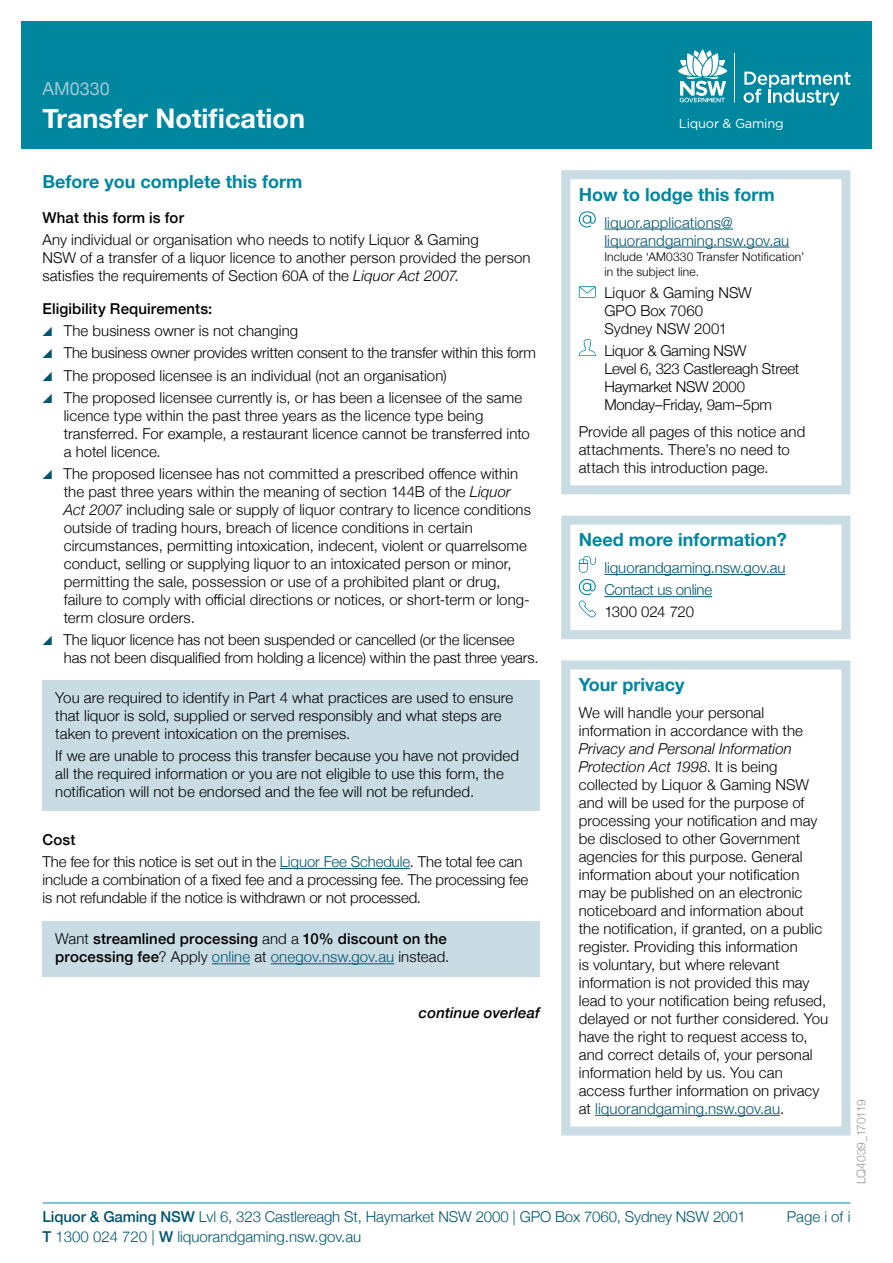
<style>
.page{position:relative;width:893px;height:1263px;background:#fff}
.page>*{position:absolute;margin:0;border:0;box-sizing:border-box;transform-origin:0 0}
.t1{font:700 27px "Helvetica Neue";color:#fff}
.Information_Page__In{font:700 18px "Helvetica Neue";color:#0087a0}
.t2{font:18px "Helvetica Neue";color:#a4c7d4}
.Info_Page__Boxes_Bod{font:300 15px/18px "Helvetica Neue";letter-spacing:.005em;color:#000}
.Body_Copy__forms{font:300 15px/18px "Helvetica Neue";color:#000}
.P3___Notes_box_body{font:300 15px/18px "Helvetica Neue";letter-spacing:.005em;color:#000}
.Info_Page_Boxes_Body{font:300 15px/18px "Helvetica Neue";letter-spacing:-.005em;color:#005570}
.Info_Page_Boxes_Body-2{font:300 15px/18px "Helvetica Neue";letter-spacing:-.01em;color:#000}
.P3___Notes_box_body-2{font:500 15px/18px "Helvetica Neue";letter-spacing:.01em;color:#000}
.Information_Page__Su{font:500 15px "Helvetica Neue";letter-spacing:.01em;color:#000}
.Form_Field__Body_abo{font:italic 500 15px "Helvetica Neue";letter-spacing:.01em;color:#000}
.t3{font:12.9px "Gotham";letter-spacing:-.02em;color:#fff}
.Info_Page_Boxes_Body-3{font:300 12px/15px "Helvetica Neue";letter-spacing:.015em;color:#000}
.t4{font:300 12px "Helvetica Neue";letter-spacing:-.02em;color:#939598}
.s1{font-style:italic}
.s2{color:#005570}
.s3{font-weight:300}
.s4{font-weight:300;color:#005570}
.s5{font-weight:500}
</style>
<div class="page">
<div style="left:21px;top:21px;width:851px;height:128px;background:#0087a0"></div>
<hr style="left:43px;top:1202px;width:807px;height:1px;background:#0087a0">
<svg style="left:744px;top:72px;width:106px;height:34px"></svg>
<svg style="left:678px;top:49px;width:49px;height:53px"></svg>
<hr style="left:734px;top:53px;width:1px;height:50px;background:#fff">
<hr style="left:595px;top:1115px;width:185px;height:1px;background:#005570">
<div style="left:561px;top:660px;width:289px;height:475px;border:9px solid #c9dce4"></div>
<hr style="left:604px;top:574px;width:182px;height:1px;background:#005570">
<hr style="left:604px;top:596px;width:108px;height:1px;background:#005570">
<svg style="left:579px;top:556px;width:17px;height:17px"></svg>
<svg style="left:579px;top:579px;width:17px;height:38px"></svg>
<div style="left:561px;top:516px;width:289px;height:123px;border:9px solid #c9dce4"></div>
<hr style="left:604px;top:229px;width:129px;height:1px;background:#005570">
<hr style="left:604px;top:247px;width:185px;height:1px;background:#005570">
<svg style="left:579px;top:211px;width:17px;height:17px"></svg>
<svg style="left:579px;top:286px;width:17px;height:12px"></svg>
<svg style="left:579px;top:339px;width:17px;height:17px"></svg>
<div style="left:561px;top:170px;width:289px;height:324px;border:9px solid #c9dce4"></div>
<div style="left:43px;top:680px;width:497px;height:72px;background:#c9dce4"></div>
<div style="left:43px;top:738px;width:497px;height:73px;background:#c9dce4"></div>
<hr style="left:280px;top:868px;width:130px;height:1px;background:#005570">
<div style="left:43px;top:921px;width:497px;height:55px;background:#c9dce4"></div>
<hr style="left:212px;top:963px;width:38px;height:1px;background:#005570">
<hr style="left:271px;top:963px;width:123px;height:1px;background:#005570">
<p class="t2" style="left:43px;top:76px;width:69px">AM0330</p>
<h1 class="t1" style="left:43px;top:97px;width:264px">Transfer Notification</h1>
<h3 class="Information_Page__In" style="left:43px;top:167px;width:261px">Before you complete this form</h3>
<h3 class="Information_Page__Su" style="left:43px;top:205px;width:143px">What this form is for</h3>
<p class="Body_Copy__forms" style="left:43px;top:229px;width:490px">Any individual or organisation who needs to notify Liquor &amp; Gaming<br>NSW of a transfer of a liquor licence to another person provided the person satisfies the requirements of Section 60A of the <span class="s1">Liquor Act 2007</span>.</p>
<h3 class="Information_Page__Su" style="left:43px;top:296px;width:171px">Eligibility Requirements:</h3>
<p class="Info_Page__Boxes_Bod" style="left:43px;top:321px;width:257px"><span class="s2">•</span> The business owner is not changing</p>
<p class="Info_Page__Boxes_Bod" style="left:43px;top:343px;width:495px"><span class="s2">•</span> The business owner provides written consent to the transfer within this form</p>
<p class="Info_Page__Boxes_Bod" style="left:43px;top:365px;width:406px"><span class="s2">•</span> The proposed licensee is an individual (not an organisation)</p>
<p class="Info_Page__Boxes_Bod" style="left:64px;top:387px;width:468px;text-indent:-21px"><span class="s2">•</span> The proposed licensee currently is, or has been a licensee of the same licence type within the past three years as the licence type being transferred. For example, a restaurant licence cannot be transferred into a hotel licence.</p>
<p class="Info_Page__Boxes_Bod" style="left:64px;top:464px;width:469px;text-indent:-21px"><span class="s2">•</span> The proposed licensee has not committed a prescribed offence within the past three years within the meaning of section 144B of the <span class="s1">Liquor Act 2007</span> including sale or supply of liquor contrary to licence conditions outside of trading hours, breach of licence conditions in certain circumstances, permitting intoxication, indecent, violent or quarrelsome conduct, selling or supplying liquor to an intoxicated person or minor, permitting the sale, possession or use of a prohibited plant or drug, failure to comply with official directions or notices, or short-term or long&shy;term closure orders.</p>
<p class="Info_Page__Boxes_Bod" style="left:64px;top:630px;width:476px;text-indent:-21px"><span class="s2">•</span> The liquor licence has not been suspended or cancelled (or the licensee has not been disqualified from holding a licence) within the past three years.</p>
<p class="P3___Notes_box_body" style="left:55px;top:687px;width:459px">You are required to identify in Part 4 what practices are used to ensure that liquor is sold, supplied or served responsibly and what steps are taken to prevent intoxication on the premises.</p>
<p class="P3___Notes_box_body" style="left:55px;top:745px;width:465px">If we are unable to process this transfer because you have not provided all the required information or you are not eligible to use this form, the notification will not be endorsed and the fee will not be refunded.</p>
<h3 class="Information_Page__Su" style="left:43px;top:827px;width:34px">Cost</h3>
<p class="Body_Copy__forms" style="left:43px;top:851px;width:487px">The fee for this notice is set out in the <span class="s2">Liquor Fee Schedule</span>. The total fee can include a combination of a fixed fee and a processing fee. The processing fee is not refundable if the notice is withdrawn or not processed.</p>
<p class="P3___Notes_box_body-2" style="left:55px;top:929px;width:395px"><span class="s3">Want</span> streamlined processing <span class="s3">and a</span> 10% discount on the processing fee<span class="s3">? Apply</span> <span class="s4">online</span> <span class="s3">at</span> <span class="s4">onegov.nsw.gov.au</span> <span class="s3">instead.</span></p>
<p class="Form_Field__Body_abo" style="left:419px;top:1000px;width:123px">continue overleaf</p>
<p class="t3" style="left:679px;top:115px;width:106px">Liquor &amp; Gaming</p>
<h3 class="Information_Page__In" style="left:579px;top:180px;width:197px">How to lodge this form</h3>
<p class="Info_Page_Boxes_Body" style="left:604px;top:212px;width:187px">liquor.applications@ liquorandgaming.nsw.gov.au</p>
<p class="Info_Page_Boxes_Body-3" style="left:604px;top:248px;width:202px">Include ‘AM0330 Transfer Notification’ in the subject line.</p>
<p class="Info_Page_Boxes_Body-2" style="left:604px;top:282px;width:149px">Liquor &amp; Gaming NSW<br>GPO Box 7060<br>Sydney NSW 2001</p>
<p class="Info_Page_Boxes_Body-2" style="left:604px;top:341px;width:196px">Liquor &amp; Gaming NSW<br>Level 6, 323 Castlereagh Street<br>Haymarket NSW 2000<br>Monday–Friday, 9am–5pm</p>
<p class="Body_Copy__forms" style="left:579px;top:421px;width:228px">Provide all pages of this notice and attachments. There’s no need to attach this introduction page.</p>
<h3 class="Information_Page__In" style="left:579px;top:526px;width:209px">Need more information?</h3>
<p class="Info_Page_Boxes_Body" style="left:604px;top:557px;width:183px">liquorandgaming.nsw.gov.au</p>
<p class="Info_Page_Boxes_Body" style="left:604px;top:580px;width:109px">Contact us online</p>
<p class="Info_Page_Boxes_Body-2" style="left:604px;top:602px;width:91px">1300 024 720</p>
<h3 class="Information_Page__In" style="left:579px;top:671px;width:107px">Your privacy</h3>
<p class="Info_Page__Boxes_Bod" style="left:579px;top:702px;width:251px">We will handle your personal information in accordance with the <span class="s1">Privacy and Personal Information Protection Act 1998</span>. It is being collected by Liquor &amp; Gaming NSW and will be used for the purpose of processing your notification and may be disclosed to other Government agencies for this purpose. General information about your notification may be published on an electronic noticeboard and information about<br>the notification, if granted, on a public register. Providing this information<br>is voluntary, but where relevant information is not provided this may lead to your notification being refused, delayed or not further considered. You have the right to request access to, and correct details of, your personal information held by us. You can access further information on privacy at <span class="s2">liquorandgaming.nsw.gov.au</span>.</p>
<p class="t4" style="left:851px;top:1184px;width:86px;rotate:-90deg">LQ4039_170119</p>
<p class="Info_Page_Boxes_Body" style="left:43px;top:1207px;width:705px"><span class="s5">Liquor &amp; Gaming NSW</span> Lvl 6, 323 Castlereagh St, Haymarket NSW 2000 | GPO Box 7060, Sydney NSW 2001</p>
<p class="Info_Page_Boxes_Body" style="left:787px;top:1207px;width:65px">Page i of i</p>
<p class="Info_Page_Boxes_Body" style="left:43px;top:1226px;width:320px"><span class="s5">T</span> 1300 024 720 | <span class="s5">W</span> liquorandgaming.nsw.gov.au</p>
</div>
